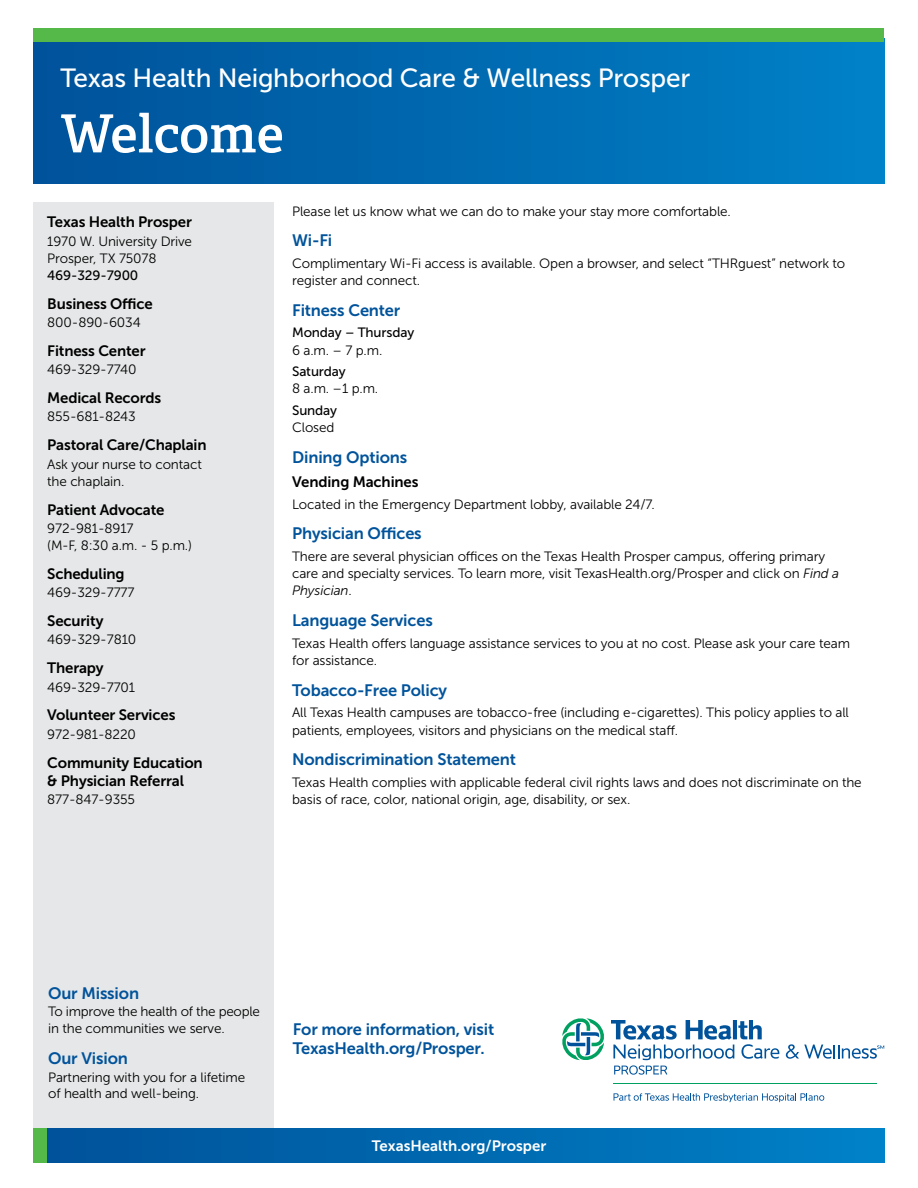
<style>
.page{position:relative;width:918px;height:1188px;background:#fff}
.page>*{position:absolute;margin:0;border:0;box-sizing:border-box;transform-origin:0 0}
.t1{font:600 52.5px "Adelle Basic";color:#fff}
.t2{font:26.25px "Museo Sans 500";letter-spacing:-.01em;color:#fff}
.t3{font:16.5px/19.8px "Museo Sans 700";letter-spacing:-.01em;color:#00539b}
.t4{font:15px/18px "Museo Sans 700";letter-spacing:-.01em;color:#000}
.t5{font:15px "Museo Sans 700";color:#fff}
.t6{font:13.5px/17.2px "Museo Sans 300";letter-spacing:-.01em;color:#000}
.t7{font:13.5px "Museo Sans 500";letter-spacing:-.01em;color:#000}
.s1{font-style:italic}
</style>
<div class="page">
<div style="left:34px;top:202px;width:240px;height:929px;background:#e6e7e8"></div>
<div style="left:46px;top:1128px;width:838px;height:35px;background:linear-gradient(to right,#005299,#0081c7)"></div>
<div style="left:34px;top:1128px;width:13px;height:35px;background:#54b948"></div>
<div style="left:34px;top:38px;width:850px;height:145px;background:linear-gradient(to right,#00529a,#0081c7)"></div>
<div style="left:34px;top:29px;width:850px;height:13px;background:#54b948"></div>
<svg style="left:562px;top:1018px;width:42px;height:43px"></svg>
<svg style="left:611px;top:1020px;width:168px;height:55px"></svg>
<svg style="left:786px;top:1044px;width:98px;height:15px"></svg>
<hr style="left:614px;top:1083px;width:263px;height:1px;background:#00a160">
<svg style="left:614px;top:1093px;width:210px;height:9px"></svg>
<h2 class="t2" style="left:60px;top:64px;width:631px">Texas Health Neighborhood Care &amp; Wellness Prosper</h2>
<h1 class="t1" style="left:60px;top:101px;width:225px">Welcome</h1>
<p class="t4" style="left:47px;top:213px;width:146px">Texas Health Prosper</p>
<p class="t6" style="left:47px;top:232px;width:146px">1970 W. University Drive<br>Prosper, TX 75078</p>
<p class="t7" style="left:47px;top:268px;width:93px">469-329-7900</p>
<p class="t4" style="left:47px;top:295px;width:107px">Business Office</p>
<p class="t6" style="left:47px;top:314px;width:95px">800-890-6034</p>
<p class="t4" style="left:47px;top:342px;width:100px">Fitness Center</p>
<p class="t6" style="left:47px;top:361px;width:91px">469-329-7740</p>
<p class="t4" style="left:47px;top:389px;width:116px">Medical Records</p>
<p class="t6" style="left:47px;top:408px;width:90px">855-681-8243</p>
<p class="t4" style="left:47px;top:436px;width:161px">Pastoral Care/Chaplain</p>
<p class="t6" style="left:47px;top:455px;width:156px">Ask your nurse to contact the chaplain.</p>
<p class="t4" style="left:47px;top:500px;width:119px">Patient Advocate</p>
<p class="t6" style="left:47px;top:520px;width:146px">972-981-8917<br>(M-F, 8:30 a.m. - 5 p.m.)</p>
<p class="t4" style="left:47px;top:565px;width:79px">Scheduling</p>
<p class="t6" style="left:47px;top:584px;width:89px">469-329-7777</p>
<p class="t4" style="left:47px;top:612px;width:58px">Security</p>
<p class="t6" style="left:47px;top:631px;width:91px">469-329-7810</p>
<p class="t4" style="left:47px;top:659px;width:58px">Therapy</p>
<p class="t6" style="left:47px;top:678px;width:89px">469-329-7701</p>
<p class="t4" style="left:47px;top:706px;width:130px">Volunteer Services</p>
<p class="t6" style="left:47px;top:726px;width:90px">972-981-8220</p>
<p class="t4" style="left:47px;top:753px;width:157px">Community Education &amp; Physician Referral</p>
<p class="t6" style="left:47px;top:791px;width:89px">877-847-9355</p>
<p class="t6" style="left:292px;top:202px;width:440px">Please let us know what we can do to make your stay more comfortable.</p>
<p class="t3" style="left:292px;top:231px;width:42px">Wi-Fi</p>
<p class="t6" style="left:292px;top:255px;width:555px">Complimentary Wi-Fi access is available. Open a browser, and select “THRguest” network to register and connect.</p>
<p class="t3" style="left:292px;top:300px;width:110px">Fitness Center</p>
<p class="t7" style="left:292px;top:325px;width:124px">Monday – Thursday</p>
<p class="t6" style="left:292px;top:341px;width:92px">6 a.m. – 7 p.m.</p>
<p class="t7" style="left:292px;top:364px;width:55px">Saturday</p>
<p class="t6" style="left:292px;top:380px;width:88px">8 a.m. –1 p.m.</p>
<p class="t7" style="left:292px;top:403px;width:47px">Sunday</p>
<p class="t6" style="left:292px;top:419px;width:44px">Closed</p>
<p class="t3" style="left:292px;top:447px;width:117px">Dining Options</p>
<p class="t4" style="left:292px;top:473px;width:128px">Vending Machines</p>
<p class="t6" style="left:292px;top:495px;width:364px">Located in the Emergency Department lobby, available 24/7.</p>
<p class="t3" style="left:292px;top:524px;width:131px">Physician Offices</p>
<p class="t6" style="left:292px;top:548px;width:549px">There are several physician offices on the Texas Health Prosper campus, offering primary care and specialty services. To learn more, visit TexasHealth.org/Prosper and click on <span class="s1">Find a<br>Physician</span>.</p>
<p class="t3" style="left:292px;top:611px;width:142px">Language Services</p>
<p class="t6" style="left:292px;top:635px;width:559px">Texas Health offers language assistance services to you at no cost. Please ask your care team for assistance.</p>
<p class="t3" style="left:292px;top:680px;width:157px">Tobacco-Free Policy</p>
<p class="t6" style="left:292px;top:704px;width:558px">All Texas Health campuses are tobacco-free (including e-cigarettes). This policy applies to all patients, employees, visitors and physicians on the medical staff.</p>
<p class="t3" style="left:292px;top:750px;width:225px">Nondiscrimination Statement</p>
<p class="t6" style="left:292px;top:774px;width:571px">Texas Health complies with applicable federal civil rights laws and does not discriminate on the basis of race, color, national origin, age, disability, or sex.</p>
<p class="t3" style="left:48px;top:983px;width:92px">Our Mission</p>
<p class="t6" style="left:48px;top:1003px;width:213px;line-height:16.5px">To improve the health of the people in the communities we serve.</p>
<p class="t3" style="left:48px;top:1049px;width:81px">Our Vision</p>
<p class="t6" style="left:48px;top:1069px;width:199px;line-height:16.5px">Partnering with you for a lifetime of health and well-being.</p>
<p class="t3" style="left:293px;top:1019px;width:203px">For more information, visit<br>TexasHealth.org/Prosper.</p>
<p class="t5" style="left:372px;top:1138px;width:176px">TexasHealth.org/Prosper</p>
</div>
